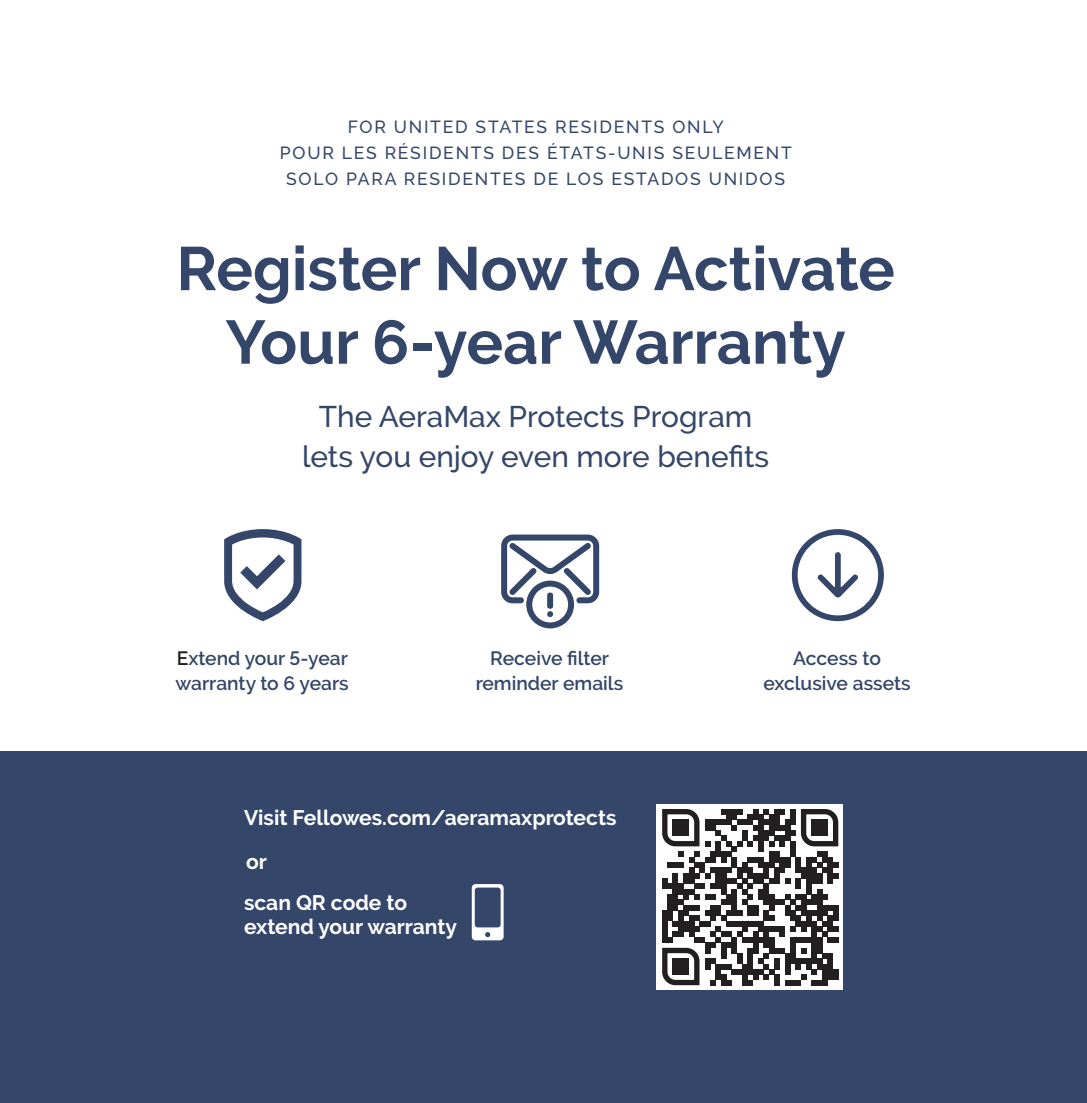
<style>
.page{position:relative;width:1087px;height:1103px;background:#fff}
.page>*{position:absolute;margin:0;border:0;box-sizing:border-box;transform-origin:0 0}
.t1{font:700 61.25px "Raleway";color:#344669}
.t2{font:500 29.75px "Raleway";color:#344669}
.Heads{font:700 21px/24.5px "Raleway";color:#fff}
.t3{font:600 19.25px/24.5px "Raleway";color:#344669;text-align:center}
.Paragraph_Style_1{font:500 17.5px "Raleway";letter-spacing:.1em;color:#344669}
.s1{color:#231f20}
</style>
<div class="page">
<div style="left:0;top:751px;width:1087px;height:351px;background:#344669"></div>
<svg style="left:224px;top:529px;width:77px;height:92px"></svg>
<svg style="left:501px;top:534px;width:98px;height:94px"></svg>
<svg style="left:792px;top:529px;width:92px;height:92px"></svg>
<svg style="left:472px;top:884px;width:32px;height:56px"></svg>
<div style="left:656px;top:804px;width:187px;height:185px;background:#fff"></div>
<svg style="left:662px;top:809px;width:176px;height:176px"></svg>
<p class="Paragraph_Style_1" style="left:348px;top:116px;width:378px">FOR UNITED STATES RESIDENTS ONLY</p>
<p class="Paragraph_Style_1" style="left:280px;top:143px;width:513px">POUR LES RÉSIDENTS DES ÉTATS-UNIS SEULEMENT</p>
<p class="Paragraph_Style_1" style="left:286px;top:169px;width:500px">SOLO PARA RESIDENTES DE LOS ESTADOS UNIDOS</p>
<p class="t1" style="left:176px;top:234px;width:720px">Register Now to Activate</p>
<p class="t1" style="left:225px;top:307px;width:622px">Your 6-year Warranty</p>
<p class="t2" style="left:319px;top:399px;width:435px">The AeraMax Protects Program</p>
<p class="t2" style="left:302px;top:439px;width:469px">lets you enjoy even more benefits</p>
<p class="t3" style="left:177px;top:646px;width:173px"><span class="s1">E</span>xtend your 5-year</p>
<p class="t3" style="left:175px;top:670px;width:175px">warranty to 6 years</p>
<p class="t3" style="left:476px;top:646px;width:149px">Receive filter reminder emails</p>
<p class="t3" style="left:763px;top:646px;width:149px">Access to exclusive assets</p>
<p class="Heads" style="left:244px;top:805px;width:374px">Visit Fellowes.com/aeramaxprotects</p>
<p class="Heads" style="left:246px;top:849px;width:22px">or</p>
<p class="Heads" style="left:244px;top:890px;width:215px">scan QR code to extend your warranty</p>
</div>
